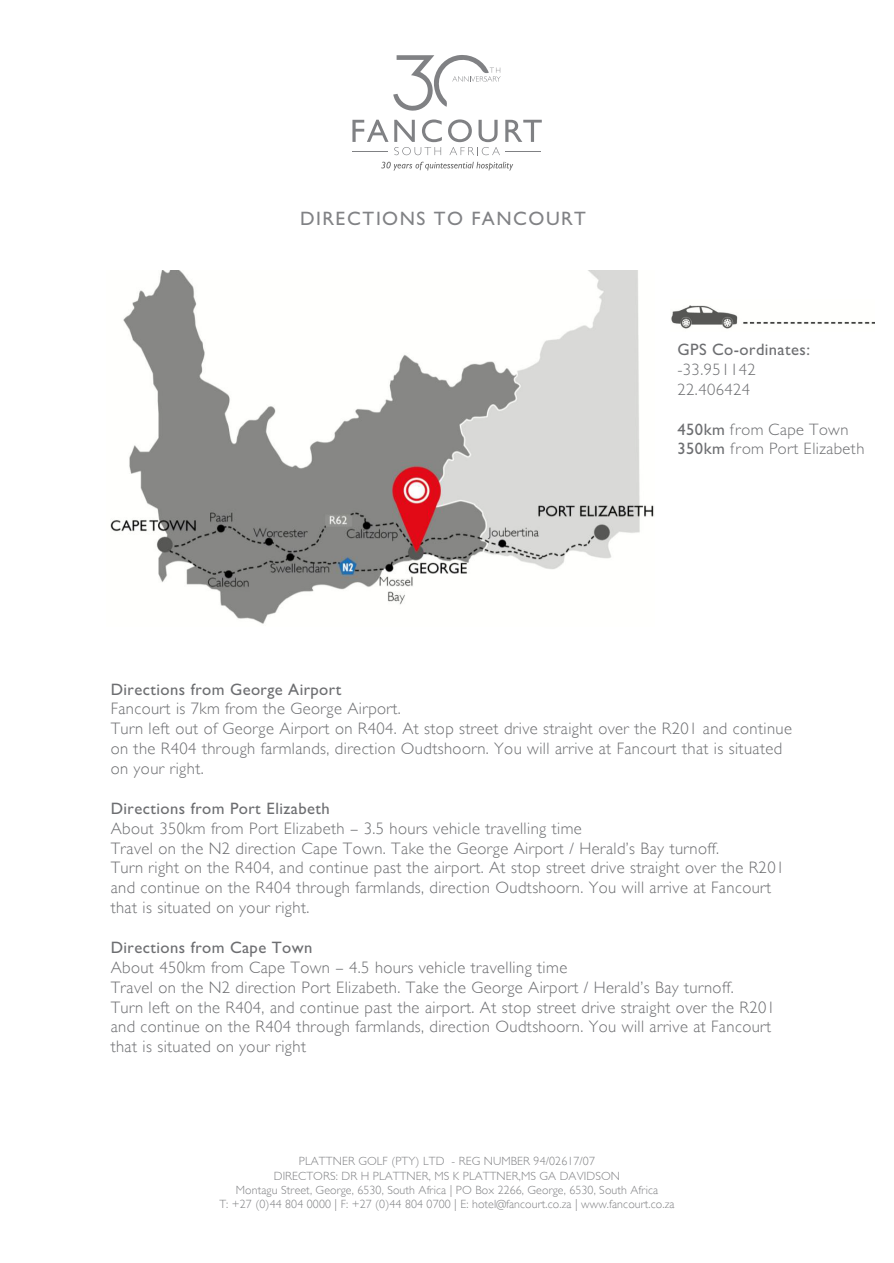
<style>
.page{position:relative;width:894px;height:1263px;background:#fff}
.page>*{position:absolute;margin:0;border:0;box-sizing:border-box;transform-origin:0 0}
.t1{font:500 19.5px "Gill Sans MT Pro";letter-spacing:.08em;color:#818285}
.t2{font:300 16.5px/19.8px "Gill Sans";letter-spacing:.025em;color:#6d6e71}
.t3{font:500 16.5px "Gill Sans MT Pro";letter-spacing:.025em;color:#6d6e71}
.t4{font:300 16.5px/19.8px "Gill Sans MT Pro";letter-spacing:.025em;color:#6d6e71}
.t5{font:300 11.85px/14.2px "Gill Sans";letter-spacing:.01em;color:#818285;text-align:center}
.s1{font-weight:500}
</style>
<div class="page">
<img style="left:110px;top:271px;width:543px;height:353px">
<img style="left:671px;top:305px;width:203px;height:24px">
<svg style="left:393px;top:55px;width:107px;height:56px"></svg>
<svg style="left:505px;top:120px;width:36px;height:22px"></svg>
<hr style="left:505px;top:151px;width:36px;height:1px;background:#808184">
<svg style="left:352px;top:120px;width:36px;height:22px"></svg>
<hr style="left:352px;top:151px;width:36px;height:1px;background:#808184">
<svg style="left:394px;top:119px;width:47px;height:36px"></svg>
<svg style="left:448px;top:119px;width:51px;height:36px"></svg>
<svg style="left:381px;top:162px;width:132px;height:9px"></svg>
<p class="t1" style="left:300px;top:207px;width:287px">DIRECTIONS TO FANCOURT</p>
<p class="t3" style="left:677px;top:340px;width:134px">GPS Co-ordinates:</p>
<p class="t4" style="left:677px;top:359px;width:80px">-33.951142<br>22.406424</p>
<p class="t4" style="left:677px;top:419px;width:188px"><span class="s1">450km</span> from Cape Town<br><span class="s1">350km</span> from Port Elizabeth</p>
<p class="t3" style="left:111px;top:679px;width:232px">Directions from George Airport</p>
<p class="t2" style="left:111px;top:699px;width:682px">Fancourt is 7km from the George Airport.<br>Turn left out of George Airport on R404. At stop street drive straight over the R201 and continue on the R404 through farmlands, direction Oudtshoorn. You will arrive at Fancourt that is situated on your right.</p>
<p class="t3" style="left:111px;top:798px;width:221px">Directions from Port Elizabeth</p>
<p class="t2" style="left:111px;top:818px;width:675px">About 350km from Port Elizabeth – 3.5 hours vehicle travelling time<br>Travel on the N2 direction Cape Town. Take the George Airport / Herald’s Bay turnoff.<br>Turn right on the R404, and continue past the airport. At stop street drive straight over the R201 and continue on the R404 through farmlands, direction Oudtshoorn. You will arrive at Fancourt that is situated on your right.</p>
<p class="t3" style="left:111px;top:937px;width:203px">Directions from Cape Town</p>
<p class="t2" style="left:111px;top:957px;width:665px">About 450km from Cape Town – 4.5 hours vehicle travelling time<br>Travel on the N2 direction Port Elizabeth. Take the George Airport / Herald’s Bay turnoff.<br>Turn left on the R404, and continue past the airport. At stop street drive straight over the R201 and continue on the R404 through farmlands, direction Oudtshoorn. You will arrive at Fancourt that is situated on your right</p>
<p class="t5" style="left:219px;top:1154px;width:456px">PLATTNER GOLF (PTY) LTD - REG NUMBER 94/02617/07<br>DIRECTORS: DR H PLATTNER, MS K PLATTNER,MS GA DAVIDSON<br>Montagu Street, George, 6530, South Africa | PO Box 2266, George, 6530, South Africa<br>T: +27 (0)44 804 0000 | F: +27 (0)44 804 0700 | E: hotel@fancourt.co.za | www.fancourt.co.za</p>
</div>
